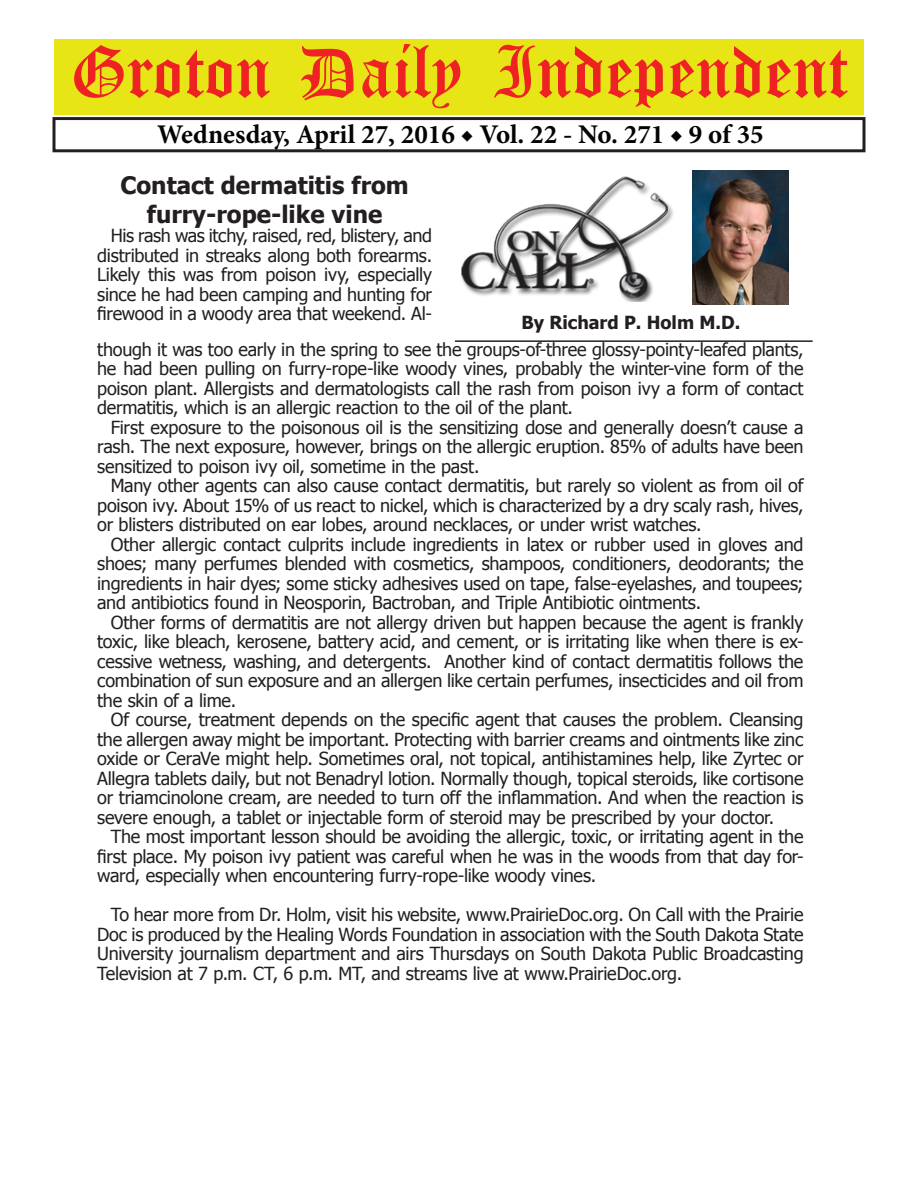
<style>
.page{position:relative;width:918px;height:1188px;background:#fff}
.page>*{position:absolute;margin:0;border:0;box-sizing:border-box;transform-origin:0 0}
.t1{font:54px "Old English Five";color:#ee2123}
.t2{font:700 27px "Minion Pro";color:#040503}
.t3{font:700 24px/28.8px "Tahoma";color:#231f20;text-align:center}
.t4{font:18px/19.5px "Tahoma";letter-spacing:-.01em;color:#231f20;text-align:justify}
.t5{font:700 18px "Tahoma";color:#231f20}
</style>
<div class="page">
<div style="left:52px;top:117px;width:814px;height:35px;border:3px solid #231f20"></div>
<div style="left:54px;top:40px;width:810px;height:75px;background:#e7e515"></div>
<img style="left:461px;top:176px;width:212px;height:125px">
<img style="left:693px;top:171px;width:95px;height:134px">
<hr style="left:455px;top:340px;width:358px;height:2px;background:#231f20">
<h1 class="t1" style="left:70px;top:47px;width:779px">Groton Daily Independent</h1>
<h2 class="t2" style="left:157px;top:116px;width:608px">Wednesday, April 27, 2016 ◆ Vol. 22 - No. 271 ◆ 9 of 35</h2>
<h3 class="t3" style="left:121px;top:169px;width:290px">Contact dermatitis from furry-rope-like vine</h3>
<p class="t4" style="left:97px;top:225px;width:336px;text-indent:14px">His rash was itchy, raised, red, blistery, and distributed in streaks along both forearms.<br>Likely this was from poison ivy, especially since he had been camping and hunting for firewood in a woody area that weekend. Al-</p>
<p class="t5" style="left:521px;top:309px;width:221px">By Richard P. Holm M.D.</p>
<p class="t4" style="left:97px;top:339px;width:708px">though it was too early in the spring to see the groups-of-three glossy-pointy-leafed plants, he had been pulling on furry-rope-like woody vines, probably the winter-vine form of the poison plant. Allergists and dermatologists call the rash from poison ivy a form of contact dermatitis, which is an allergic reaction to the oil of the plant.</p>
<p class="t4" style="left:97px;top:417px;width:708px;text-indent:14px">First exposure to the poisonous oil is the sensitizing dose and generally doesn’t cause a rash. The next exposure, however, brings on the allergic eruption. 85% of adults have been sensitized to poison ivy oil, sometime in the past.</p>
<p class="t4" style="left:97px;top:475px;width:708px;text-indent:14px">Many other agents can also cause contact dermatitis, but rarely so violent as from oil of poison ivy. About 15% of us react to nickel, which is characterized by a dry scaly rash, hives, or blisters distributed on ear lobes, around necklaces, or under wrist watches.</p>
<p class="t4" style="left:97px;top:534px;width:708px;text-indent:14px">Other allergic contact culprits include ingredients in latex or rubber used in gloves and shoes; many perfumes blended with cosmetics, shampoos, conditioners, deodorants; the ingredients in hair dyes; some sticky adhesives used on tape, false-eyelashes, and toupees; and antibiotics found in Neosporin, Bactroban, and Triple Antibiotic ointments.</p>
<p class="t4" style="left:97px;top:611px;width:708px;text-indent:14px">Other forms of dermatitis are not allergy driven but happen because the agent is frankly toxic, like bleach, kerosene, battery acid, and cement, or is irritating like when there is ex&shy;cessive wetness, washing, and detergents. Another kind of contact dermatitis follows the combination of sun exposure and an allergen like certain perfumes, insecticides and oil from the skin of a lime.</p>
<p class="t4" style="left:97px;top:709px;width:708px;text-indent:14px">Of course, treatment depends on the specific agent that causes the problem. Cleansing the allergen away might be important. Protecting with barrier creams and ointments like zinc oxide or CeraVe might help. Sometimes oral, not topical, antihistamines help, like Zyrtec or Allegra tablets daily, but not Benadryl lotion. Normally though, topical steroids, like cortisone or triamcinolone cream, are needed to turn off the inflammation. And when the reaction is severe enough, a tablet or injectable form of steroid may be prescribed by your doctor.</p>
<p class="t4" style="left:97px;top:826px;width:708px;text-indent:14px">The most important lesson should be avoiding the allergic, toxic, or irritating agent in the first place. My poison ivy patient was careful when he was in the woods from that day for&shy;ward, especially when encountering furry-rope-like woody vines.</p>
<p class="t4" style="left:97px;top:904px;width:708px;text-indent:14px">To hear more from Dr. Holm, visit his website, www.PrairieDoc.org. On Call with the Prairie Doc is produced by the Healing Words Foundation in association with the South Dakota State University journalism department and airs Thursdays on South Dakota Public Broadcasting Television at 7 p.m. CT, 6 p.m. MT, and streams live at www.PrairieDoc.org.</p>
</div>
